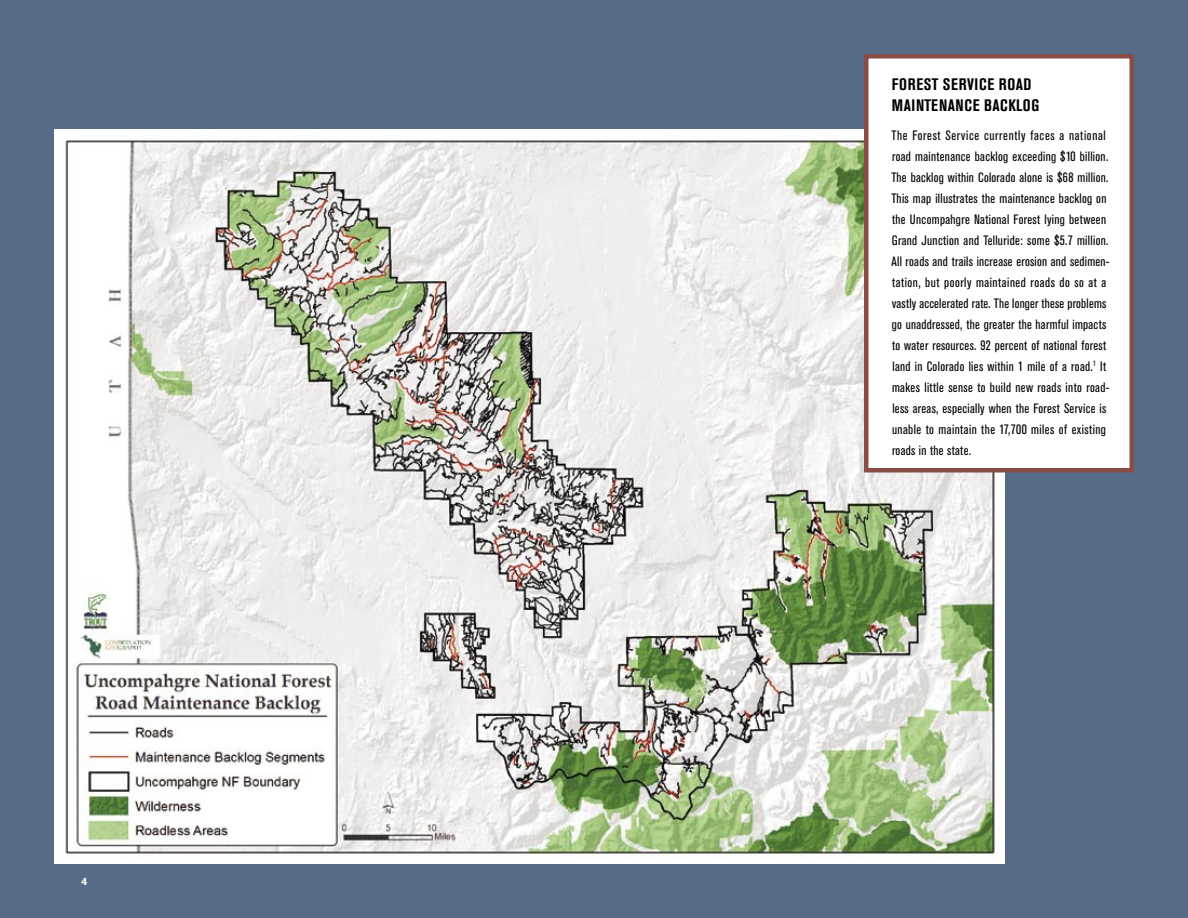
<style>
.page{position:relative;width:1188px;height:918px;background:#566b87}
.page>*{position:absolute;margin:0;border:0;box-sizing:border-box;transform-origin:0 0}
.t1{font:700 condensed 16.5px/21px "Akzidenz Grotesk BE";letter-spacing:.03em;color:#000}
.t2{font:condensed 13.5px/21px "Akzidenz Grotesk BE";letter-spacing:.02em;color:#000}
.t3{font:700 10.5px "Akzidenz Grotesk BE";color:#fff}
</style>
<div class="page">
<img style="left:57px;top:134px;width:944px;height:726px">
<div style="left:866px;top:56px;width:266px;height:414px;background:#fff"></div>
<div style="left:864px;top:54px;width:270px;height:418px;border:4px solid #894c47"></div>
<p class="t3" style="left:81px;top:876px;width:7px">4</p>
<p class="t1" style="left:892px;top:73px;width:149px">FOREST SERVICE ROAD<br>MAINTENANCE BACKLOG</p>
<p class="t2" style="left:891px;top:125px;width:220px">The Forest Service currently faces a national road maintenance backlog exceeding $10 billion.<br>The backlog within Colorado alone is $68 million.<br>This map illustrates the maintenance backlog on the Uncompahgre National Forest lying between Grand Junction and Telluride: some $5.7 million.<br>All roads and trails increase erosion and sedimen&shy;tation, but poorly maintained roads do so at a vastly accelerated rate. The longer these problems go unaddressed, the greater the harmful impacts to water resources. 92 percent of national forest land in Colorado lies within 1 mile of a road.<sup>1</sup> It makes little sense to build new roads into road&shy;less areas, especially when the Forest Service is unable to maintain the 17,700 miles of existing roads in the state.</p>
</div>
